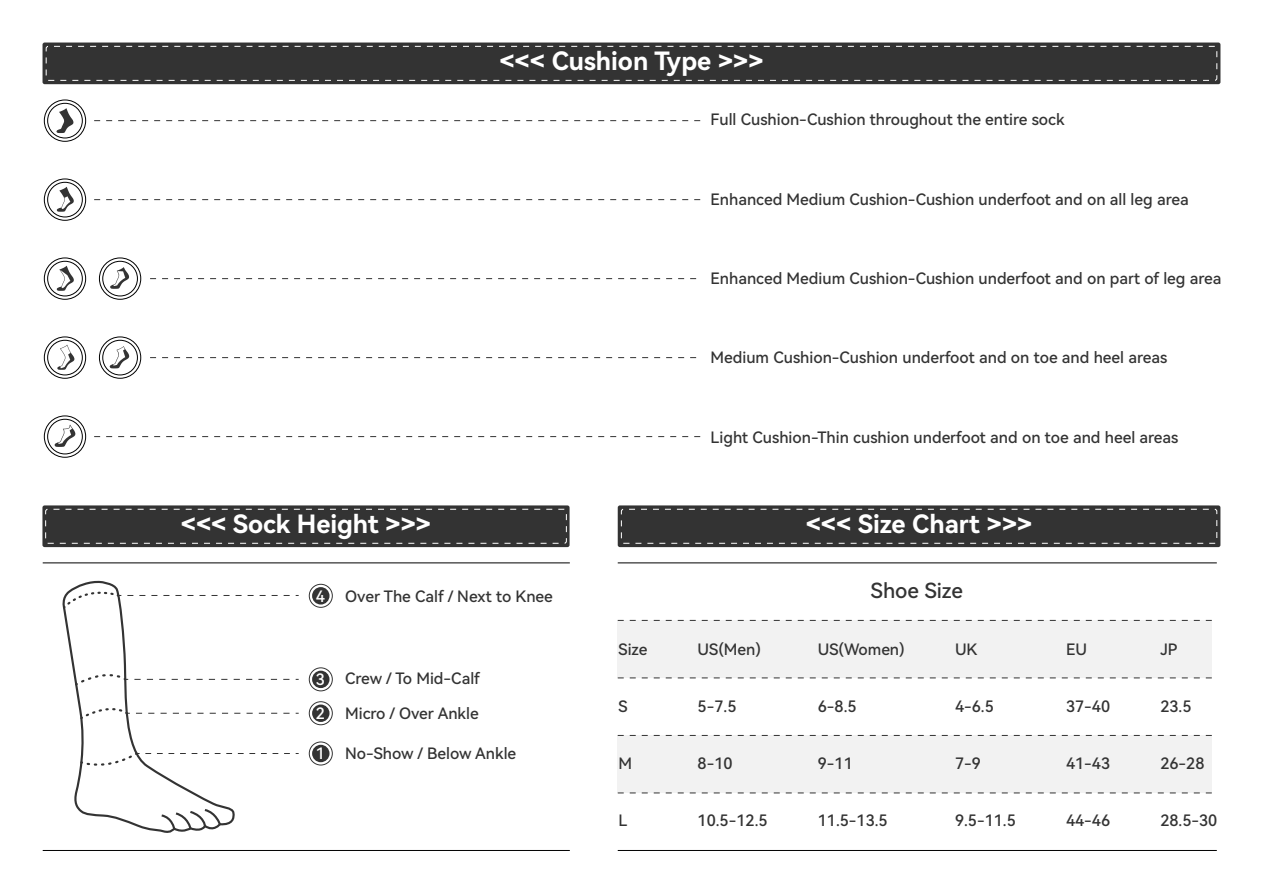
<style>
.page{position:relative;width:1263px;height:893px;background:#fff}
.page>*{position:absolute;margin:0;border:0;box-sizing:border-box;transform-origin:0 0}
.t1{font:25.2px "Harmony OS Sans SC Bold";color:#fff}
.t2{font:20.85px "Harmony OS Sans SC Medium";color:#333}
.t3{font:15.75px "Harmony OS Sans SC Medium";color:#333}
.t4{font:15.75px/33.9px "Harmony OS Sans SC Medium";color:#fff}
</style>
<div class="page">
<div style="left:618px;top:620px;width:594px;height:58px;background:#f2f2f2"></div>
<div style="left:618px;top:735px;width:594px;height:58px;background:#f2f2f2"></div>
<div style="left:309px;top:584px;width:24px;height:24px;border:1px solid #333;border-radius:50%"></div>
<div style="left:312px;top:587px;width:17px;height:17px;background:#333;border-radius:50%"></div>
<div style="left:309px;top:667px;width:24px;height:24px;border:1px solid #333;border-radius:50%"></div>
<div style="left:312px;top:671px;width:17px;height:17px;background:#333;border-radius:50%"></div>
<div style="left:309px;top:701px;width:24px;height:24px;border:1px solid #333;border-radius:50%"></div>
<div style="left:312px;top:704px;width:17px;height:18px;background:#333;border-radius:50%"></div>
<div style="left:309px;top:742px;width:24px;height:23px;border:1px solid #333;border-radius:50%"></div>
<div style="left:312px;top:745px;width:17px;height:17px;background:#333;border-radius:50%"></div>
<svg style="left:62px;top:581px;width:237px;height:252px"></svg>
<hr style="left:43px;top:563px;width:527px;height:1px;background:#000">
<hr style="left:43px;top:850px;width:527px;height:1px;background:#000">
<hr style="left:618px;top:850px;width:599px;height:1px;background:#000">
<hr style="left:618px;top:563px;width:599px;height:1px;background:#000">
<svg style="left:618px;top:793px;width:594px;height:1px"></svg>
<svg style="left:618px;top:735px;width:594px;height:1px"></svg>
<svg style="left:618px;top:677px;width:594px;height:1px"></svg>
<svg style="left:618px;top:620px;width:594px;height:1px"></svg>
<div style="left:42px;top:505px;width:527px;height:42px;background:#333;border-radius:2px"></div>
<div style="left:45px;top:509px;width:521px;height:34px;border:1px dashed #fff;border-radius:2px"></div>
<div style="left:618px;top:505px;width:602px;height:42px;background:#333;border-radius:2px"></div>
<div style="left:621px;top:509px;width:596px;height:34px;border:1px dashed #fff;border-radius:2px"></div>
<div style="left:43px;top:43px;width:1177px;height:41px;background:#333;border-radius:2px"></div>
<div style="left:46px;top:46px;width:1171px;height:35px;border:1px dashed #fff;border-radius:2px"></div>
<svg style="left:44px;top:100px;width:42px;height:42px"></svg>
<svg style="left:94px;top:120px;width:607px;height:1px"></svg>
<svg style="left:44px;top:179px;width:42px;height:42px"></svg>
<svg style="left:94px;top:199px;width:607px;height:1px"></svg>
<svg style="left:44px;top:258px;width:42px;height:42px"></svg>
<svg style="left:99px;top:258px;width:42px;height:42px"></svg>
<svg style="left:150px;top:278px;width:547px;height:1px"></svg>
<svg style="left:99px;top:337px;width:42px;height:42px"></svg>
<svg style="left:44px;top:337px;width:42px;height:42px"></svg>
<svg style="left:150px;top:357px;width:547px;height:1px"></svg>
<svg style="left:44px;top:416px;width:42px;height:42px"></svg>
<svg style="left:94px;top:436px;width:607px;height:1px"></svg>
<h1 class="t1" style="left:499px;top:44px;width:266px">&lt;&lt;&lt; Cushion Type &gt;&gt;&gt;</h1>
<p class="t3" style="left:710px;top:109px;width:356px">Full Cushion-Cushion throughout the entire sock</p>
<p class="t3" style="left:710px;top:188px;width:480px">Enhanced Medium Cushion-Cushion underfoot and on all leg area</p>
<p class="t3" style="left:710px;top:267px;width:512px">Enhanced Medium Cushion-Cushion underfoot and on part of leg area</p>
<p class="t3" style="left:710px;top:347px;width:458px">Medium Cushion-Cushion underfoot and on toe and heel areas</p>
<p class="t3" style="left:710px;top:426px;width:469px">Light Cushion-Thin cushion underfoot and on toe and heel areas</p>
<h1 class="t1" style="left:181px;top:507px;width:252px">&lt;&lt;&lt; Sock Height &gt;&gt;&gt;</h1>
<h1 class="t1" style="left:806px;top:507px;width:228px">&lt;&lt;&lt; Size Chart &gt;&gt;&gt;</h1>
<p class="t4" style="left:316px;top:579px;width:11px">4</p>
<p class="t3" style="left:345px;top:585px;width:209px">Over The Calf / Next to Knee</p>
<p class="t4" style="left:316px;top:662px;width:11px">3<br>2</p>
<p class="t4" style="left:316px;top:736px;width:11px">1</p>
<p class="t3" style="left:345px;top:668px;width:136px">Crew / To Mid-Calf</p>
<p class="t3" style="left:345px;top:702px;width:135px">Micro / Over Ankle</p>
<p class="t3" style="left:345px;top:742px;width:172px">No-Show / Below Ankle</p>
<h2 class="t2" style="left:871px;top:576px;width:93px">Shoe Size</h2>
<p class="t3" style="left:619px;top:638px;width:30px">Size</p>
<p class="t3" style="left:698px;top:638px;width:65px">US(Men)</p>
<p class="t3" style="left:818px;top:638px;width:89px">US(Women)</p>
<p class="t3" style="left:955px;top:638px;width:24px">UK</p>
<p class="t3" style="left:1066px;top:638px;width:23px">EU</p>
<p class="t3" style="left:1160px;top:638px;width:19px">JP</p>
<p class="t3" style="left:619px;top:695px;width:11px">S</p>
<p class="t3" style="left:698px;top:695px;width:40px">5-7.5</p>
<p class="t3" style="left:818px;top:695px;width:40px">6-8.5</p>
<p class="t3" style="left:955px;top:695px;width:40px">4-6.5</p>
<p class="t3" style="left:1066px;top:695px;width:46px">37-40</p>
<p class="t3" style="left:1160px;top:695px;width:33px">23.5</p>
<p class="t3" style="left:619px;top:752px;width:15px">M</p>
<p class="t3" style="left:698px;top:752px;width:37px">8-10</p>
<p class="t3" style="left:818px;top:752px;width:37px">9-11</p>
<p class="t3" style="left:955px;top:752px;width:27px">7-9</p>
<p class="t3" style="left:1066px;top:752px;width:46px">41-43</p>
<p class="t3" style="left:1160px;top:752px;width:46px">26-28</p>
<p class="t3" style="left:619px;top:809px;width:10px">L</p>
<p class="t3" style="left:698px;top:809px;width:71px">10.5-12.5</p>
<p class="t3" style="left:818px;top:809px;width:71px">11.5-13.5</p>
<p class="t3" style="left:955px;top:809px;width:62px">9.5-11.5</p>
<p class="t3" style="left:1066px;top:809px;width:46px">44-46</p>
<p class="t3" style="left:1160px;top:809px;width:59px">28.5-30</p>
</div>
